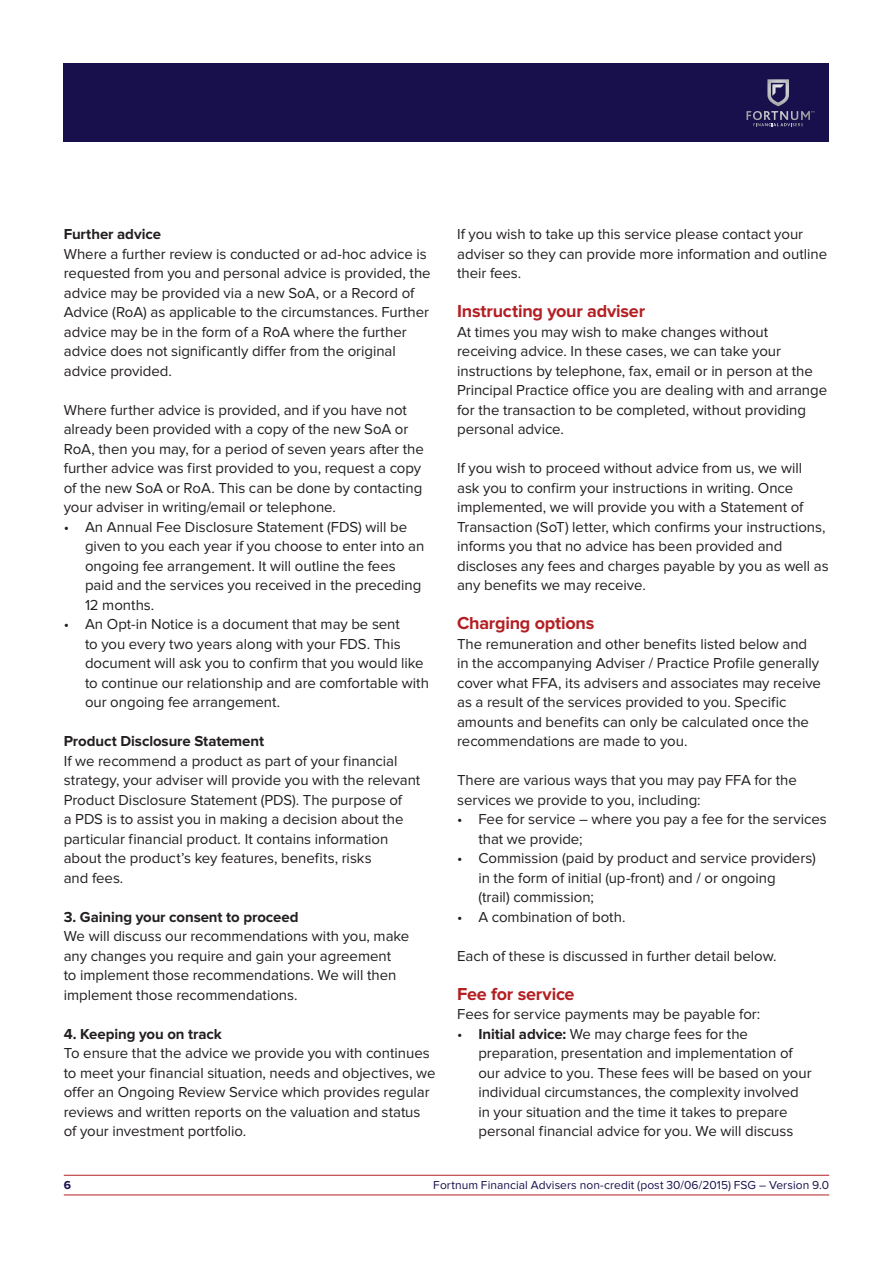
<style>
.page{position:relative;width:893px;height:1263px;background:#fff}
.page>*{position:absolute;margin:0;border:0;box-sizing:border-box;transform-origin:0 0}
.t1{font:700 18px "Proxima Nova";letter-spacing:-.01em;color:#b31f23}
.t2{font:15px/19.5px "Proxima Nova";letter-spacing:-.005em;color:#231f20}
.t3{font:700 15px "Proxima Nova";letter-spacing:-.005em;color:#231f20}
.t4{font:12px "Proxima Nova";letter-spacing:.005em;color:#18104c}
.t5{font:700 12px "Proxima Nova";color:#18104c}
.s1{font-weight:700}
</style>
<div class="page">
<hr style="left:64px;top:1195px;width:765px;height:1px;background:#b31f23">
<hr style="left:64px;top:1175px;width:765px;height:1px;background:#b31f23">
<div style="left:64px;top:64px;width:765px;height:78px;background:#18104c"></div>
<svg style="left:746px;top:79px;width:68px;height:47px"></svg>
<p class="t3" style="left:64px;top:227px;width:99px">Further advice</p>
<p class="t2" style="left:64px;top:245px;width:368px">Where a further review is conducted or ad-hoc advice is requested from you and personal advice is provided, the advice may be provided via a new SoA, or a Record of Advice (RoA) as applicable to the circumstances. Further advice may be in the form of a RoA where the further advice does not significantly differ from the original advice provided.</p>
<p class="t2" style="left:64px;top:401px;width:362px">Where further advice is provided, and if you have not already been provided with a copy of the new SoA or RoA, then you may, for a period of seven years after the further advice was first provided to you, request a copy of the new SoA or RoA. This can be done by contacting your adviser in writing/email or telephone.</p>
<p class="t2" style="left:85px;top:518px;width:341px;text-indent:-21px">• An Annual Fee Disclosure Statement (FDS) will be given to you each year if you choose to enter into an ongoing fee arrangement. It will outline the fees paid and the services you received in the preceding 12 months.</p>
<p class="t2" style="left:85px;top:615px;width:345px;text-indent:-21px">• An Opt-in Notice is a document that may be sent<br>to you every two years along with your FDS. This document will ask you to confirm that you would like to continue our relationship and are comfortable with our ongoing fee arrangement.</p>
<p class="t3" style="left:64px;top:734px;width:202px">Product Disclosure Statement</p>
<p class="t2" style="left:64px;top:752px;width:358px">If we recommend a product as part of your financial strategy, your adviser will provide you with the relevant Product Disclosure Statement (PDS). The purpose of<br>a PDS is to assist you in making a decision about the particular financial product. It contains information about the product’s key features, benefits, risks<br>and fees.</p>
<p class="t3" style="left:64px;top:910px;width:236px">3. Gaining your consent to proceed</p>
<p class="t2" style="left:64px;top:927px;width:347px">We will discuss our recommendations with you, make any changes you require and gain your agreement<br>to implement those recommendations. We will then implement those recommendations.</p>
<p class="t3" style="left:64px;top:1027px;width:160px">4. Keeping you on track</p>
<p class="t2" style="left:64px;top:1044px;width:373px">To ensure that the advice we provide you with continues to meet your financial situation, needs and objectives, we offer an Ongoing Review Service which provides regular reviews and written reports on the valuation and status of your investment portfolio.</p>
<p class="t2" style="left:457px;top:225px;width:372px">If you wish to take up this service please contact your adviser so they can provide more information and outline their fees.</p>
<p class="t1" style="left:457px;top:303px;width:190px">Instructing your adviser</p>
<p class="t2" style="left:457px;top:323px;width:372px">At times you may wish to make changes without receiving advice. In these cases, we can take your instructions by telephone, fax, email or in person at the Principal Practice office you are dealing with and arrange for the transaction to be completed, without providing personal advice.</p>
<p class="t2" style="left:457px;top:459px;width:373px">If you wish to proceed without advice from us, we will<br>ask you to confirm your instructions in writing. Once implemented, we will provide you with a Statement of Transaction (SoT) letter, which confirms your instructions, informs you that no advice has been provided and discloses any fees and charges payable by you as well as any benefits we may receive.</p>
<p class="t1" style="left:457px;top:615px;width:139px">Charging options</p>
<p class="t2" style="left:457px;top:635px;width:365px">The remuneration and other benefits listed below and in the accompanying Adviser / Practice Profile generally cover what FFA, its advisers and associates may receive as a result of the services provided to you. Specific amounts and benefits can only be calculated once the recommendations are made to you.</p>
<p class="t2" style="left:457px;top:771px;width:341px">There are various ways that you may pay FFA for the services we provide to you, including:</p>
<p class="t2" style="left:478px;top:810px;width:350px;text-indent:-21px">• Fee for service – where you pay a fee for the services that we provide;</p>
<p class="t2" style="left:478px;top:849px;width:339px;text-indent:-21px">• Commission (paid by product and service providers) in the form of initial (up-front) and / or ongoing<br>(trail) commission;</p>
<p class="t2" style="left:457px;top:908px;width:170px">• A combination of both.</p>
<p class="t2" style="left:457px;top:947px;width:321px">Each of these is discussed in further detail below.</p>
<p class="t1" style="left:457px;top:986px;width:119px">Fee for service</p>
<p class="t2" style="left:457px;top:1005px;width:305px">Fees for service payments may be payable for:</p>
<p class="t2" style="left:478px;top:1025px;width:335px;text-indent:-21px">• <span class="s1">Initial advice:</span> We may charge fees for the preparation, presentation and implementation of our advice to you. These fees will be based on your individual circumstances, the complexity involved in your situation and the time it takes to prepare personal financial advice for you. We will discuss</p>
<p class="t5" style="left:64px;top:1180px;width:9px">6</p>
<p class="t4" style="left:433px;top:1180px;width:397px">Fortnum Financial Advisers non-credit (post 30/06/2015) FSG – Version 9.0</p>
</div>
